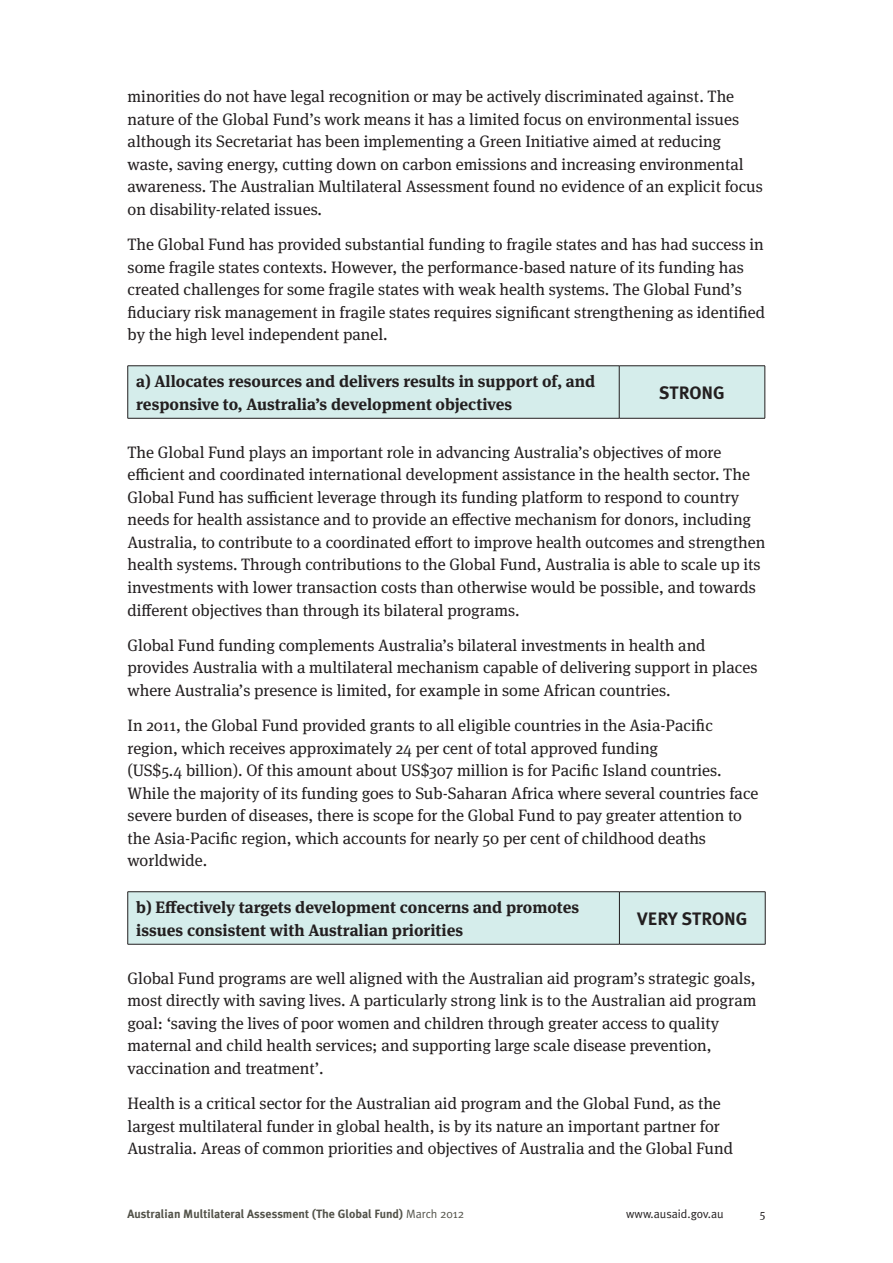
<style>
.page{position:relative;width:893px;height:1263px;background:#fff}
.page>*{position:absolute;margin:0;border:0;box-sizing:border-box;transform-origin:0 0}
._08bbbb_RIGHT_COLUMN{font:700 18px "Meta Plus";color:#231f20}
._04__BODY_TEXT{font:16.5px/22.5px "Meta Serif OT";color:#231f20}
._04__BODY_TEXT-2{font:700 16.5px/22.5px "Meta Serif OT";color:#231f20}
.t1{font:700 12px "Meta Plus";color:#53534a}
.t2{font:12px "Meta Plus Normal";color:#231f20}
.t3{font:12px "Meta Serif OT";color:#231f20}
.s1{font-family:"Meta Plus Normal";font-weight:400}
</style>
<div class="page">
<div style="left:128px;top:366px;width:637px;height:52px;background:#d5edeb"></div>
<hr style="left:128px;top:365px;width:491px;height:1px;background:#231f20">
<hr style="left:619px;top:365px;width:146px;height:1px;background:#231f20">
<hr style="left:619px;top:366px;width:1px;height:52px;background:#231f20">
<hr style="left:128px;top:418px;width:491px;height:1px;background:#231f20">
<hr style="left:619px;top:418px;width:146px;height:1px;background:#231f20">
<hr style="left:127px;top:366px;width:1px;height:52px;background:#231f20">
<hr style="left:765px;top:366px;width:1px;height:52px;background:#231f20">
<div style="left:128px;top:892px;width:637px;height:52px;background:#d5edeb"></div>
<hr style="left:128px;top:891px;width:491px;height:1px;background:#231f20">
<hr style="left:619px;top:891px;width:146px;height:1px;background:#231f20">
<hr style="left:619px;top:892px;width:1px;height:52px;background:#231f20">
<hr style="left:128px;top:944px;width:491px;height:1px;background:#231f20">
<hr style="left:619px;top:944px;width:146px;height:1px;background:#231f20">
<hr style="left:127px;top:892px;width:1px;height:52px;background:#231f20">
<hr style="left:765px;top:892px;width:1px;height:52px;background:#231f20">
<p class="_04__BODY_TEXT" style="left:128px;top:86px;width:637px">minorities do not have legal recognition or may be actively discriminated against. The nature of the Global Fund’s work means it has a limited focus on environmental issues although its Secretariat has been implementing a Green Initiative aimed at reducing waste, saving energy, cutting down on carbon emissions and increasing environmental awareness. The Australian Multilateral Assessment found no evidence of an explicit focus on disability-related issues.</p>
<p class="_04__BODY_TEXT" style="left:128px;top:233px;width:639px">The Global Fund has provided substantial funding to fragile states and has had success in some fragile states contexts. However, the performance-based nature of its funding has created challenges for some fragile states with weak health systems. The Global Fund’s fiduciary risk management in fragile states requires significant strengthening as identified by the high level independent panel.</p>
<p class="_04__BODY_TEXT-2" style="left:136px;top:370px;width:460px">a) Allocates resources and delivers results in support of, and responsive to, Australia’s development objectives</p>
<p class="_08bbbb_RIGHT_COLUMN" style="left:659px;top:382px;width:67px">STRONG</p>
<p class="_04__BODY_TEXT" style="left:128px;top:441px;width:639px">The Global Fund plays an important role in advancing Australia’s objectives of more efficient and coordinated international development assistance in the health sector. The Global Fund has sufficient leverage through its funding platform to respond to country needs for health assistance and to provide an effective mechanism for donors, including Australia, to contribute to a coordinated effort to improve health outcomes and strengthen health systems. Through contributions to the Global Fund, Australia is able to scale up its investments with lower transaction costs than otherwise would be possible, and towards different objectives than through its bilateral programs.</p>
<p class="_04__BODY_TEXT" style="left:128px;top:634px;width:631px">Global Fund funding complements Australia’s bilateral investments in health and provides Australia with a multilateral mechanism capable of delivering support in places where Australia’s presence is limited, for example in some African countries.</p>
<p class="_04__BODY_TEXT" style="left:128px;top:714px;width:632px">In 2011, the Global Fund provided grants to all eligible countries in the Asia-Pacific region, which receives approximately 24 per cent of total approved funding<br>(US$5.4 billion). Of this amount about US$307 million is for Pacific Island countries.<br>While the majority of its funding goes to Sub-Saharan Africa where several countries face severe burden of diseases, there is scope for the Global Fund to pay greater attention to the Asia-Pacific region, which accounts for nearly 50 per cent of childhood deaths worldwide.</p>
<p class="_04__BODY_TEXT-2" style="left:136px;top:896px;width:444px">b) Effectively targets development concerns and promotes issues consistent with Australian priorities</p>
<p class="_08bbbb_RIGHT_COLUMN" style="left:637px;top:908px;width:112px">VERY STRONG</p>
<p class="_04__BODY_TEXT" style="left:128px;top:967px;width:630px">Global Fund programs are well aligned with the Australian aid program’s strategic goals, most directly with saving lives. A particularly strong link is to the Australian aid program goal: ‘saving the lives of poor women and children through greater access to quality maternal and child health services; and supporting large scale disease prevention, vaccination and treatment’.</p>
<p class="_04__BODY_TEXT" style="left:128px;top:1092px;width:607px">Health is a critical sector for the Australian aid program and the Global Fund, as the largest multilateral funder in global health, is by its nature an important partner for<br>Australia. Areas of common priorities and objectives of Australia and the Global Fund</p>
<p class="t1" style="left:128px;top:1207px;width:338px">Australian Multilateral Assessment (The Global Fund) <span class="s1">March 2012</span></p>
<p class="t2" style="left:626px;top:1207px;width:99px">www.ausaid.gov.au</p>
<p class="t3" style="left:760px;top:1207px;width:7px">5</p>
</div>
